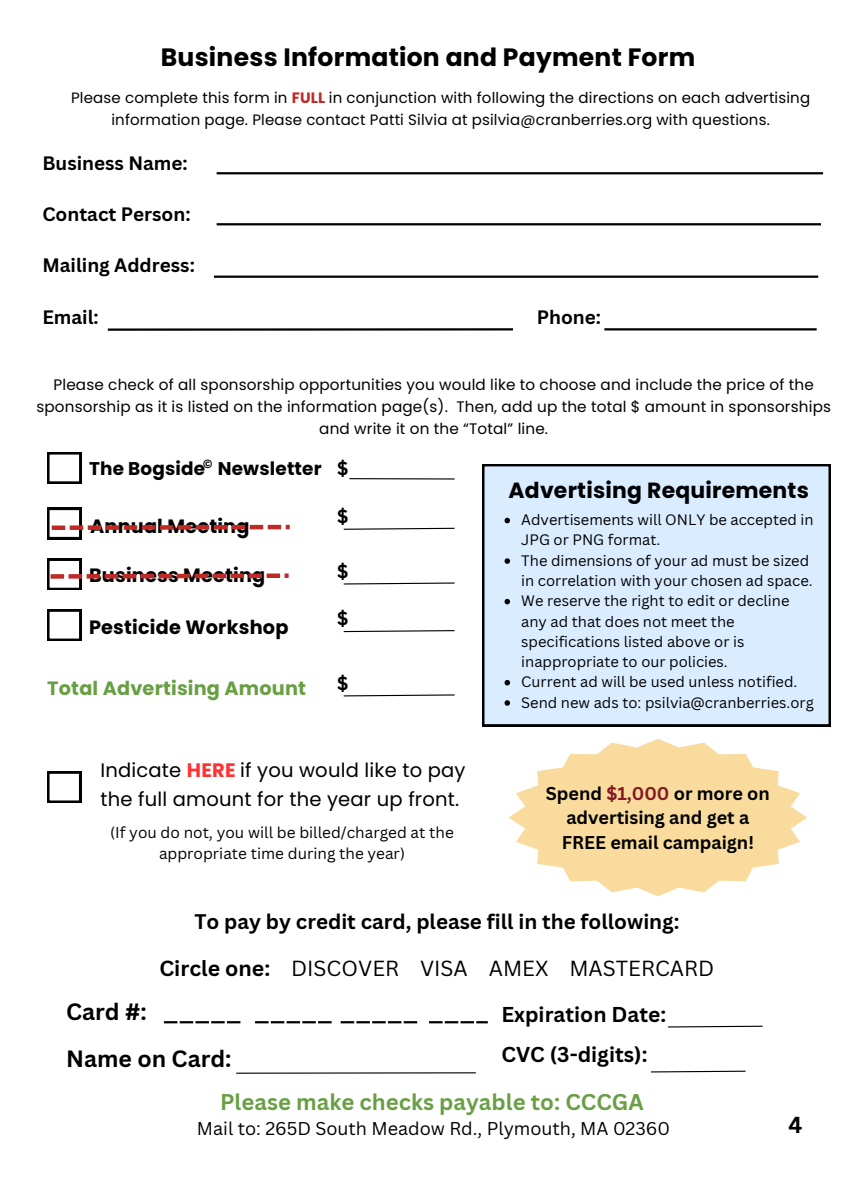
<style>
.page{position:relative;width:864px;height:1188px;background:#fff}
.page>*{position:absolute;margin:0;border:0;box-sizing:border-box;transform-origin:0 0}
.t1{font:700 25.05px "Poppins";letter-spacing:.01em;color:#000}
.t2{font:700 22.95px "Canva Sans";color:#000}
.t3{font:700 22.5px "Canva Sans";color:#000}
.t4{font:700 22.2px "Canva Sans";color:#699f44}
.t5{font:700 21.9px "Poppins";letter-spacing:.01em;color:#000}
.t6{font:21.3px "Canva Sans";color:#000}
.t7{font:700 21px "Canva Sans";color:#000}
.t8{font:700 20.55px "Canva Sans";color:#000}
.t9{font:19.5px/28.7px "Poppins";letter-spacing:.01em;color:#000}
.t10{font:700 19.2px "Poppins";letter-spacing:.01em;color:#000}
.t11{font:700 19.2px "Poppins";letter-spacing:.01em;color:#699f44}
.t12{font:700 18.9px "Canva Sans";color:#000}
.t13{font:700 18.45px "Poppins";letter-spacing:.01em;color:#000}
.t14{font:700 18.45px "Canva Sans";color:#000}
.t15{font:700 18px/24.8px "Canva Sans";color:#000;text-align:center}
.t16{font:18px "Canva Sans";color:#000}
.t17{font:15.3px/21.1px "Canva Sans";color:#000;text-align:center}
.t18{font:15.15px/22px "Poppins";letter-spacing:.01em;color:#000;text-align:center}
.t19{font:15px/21.3px "Poppins";letter-spacing:.01em;color:#000;text-align:center}
.t20{font:14.7px/20.2px "Canva Sans";color:#000}
.t21{font:700 11.7px "Canva Sans";color:#000}
.s1{font-weight:700;color:#be2b27}
.s2{font-weight:700;color:#ff3131}
.s3{color:#851924}
.s4{font-weight:700}
</style>
<div class="page">
<hr style="left:604px;top:328px;width:213px;height:2px;background:#000">
<svg style="left:47px;top:452px;width:34px;height:32px"></svg>
<hr style="left:349px;top:478px;width:106px;height:2px;background:#000">
<svg style="left:343px;top:527px;width:112px;height:3px"></svg>
<hr style="left:236px;top:1072px;width:240px;height:2px;background:#000">
<svg style="left:164px;top:1021px;width:76px;height:2px"></svg>
<svg style="left:255px;top:1021px;width:77px;height:2px"></svg>
<svg style="left:341px;top:1021px;width:76px;height:2px"></svg>
<svg style="left:429px;top:1021px;width:59px;height:2px"></svg>
<svg style="left:651px;top:1070px;width:95px;height:3px"></svg>
<svg style="left:668px;top:1025px;width:95px;height:3px"></svg>
<svg style="left:343px;top:582px;width:112px;height:3px"></svg>
<svg style="left:47px;top:610px;width:34px;height:31px"></svg>
<svg style="left:343px;top:630px;width:112px;height:3px"></svg>
<svg style="left:343px;top:694px;width:112px;height:3px"></svg>
<svg style="left:47px;top:772px;width:34px;height:31px"></svg>
<div style="left:482px;top:464px;width:349px;height:262px;background:#daecff"></div>
<hr style="left:214px;top:276px;width:604px;height:2px;background:#000">
<hr style="left:108px;top:328px;width:405px;height:3px;background:#000">
<hr style="left:217px;top:172px;width:606px;height:2px;background:#000">
<svg style="left:509px;top:739px;width:298px;height:157px;fill:#f8db9d"></svg>
<svg style="left:505px;top:518px;width:5px;height:5px"></svg>
<svg style="left:505px;top:558px;width:5px;height:6px"></svg>
<svg style="left:505px;top:599px;width:5px;height:5px"></svg>
<svg style="left:505px;top:680px;width:5px;height:5px"></svg>
<svg style="left:505px;top:700px;width:5px;height:6px"></svg>
<hr style="left:217px;top:223px;width:604px;height:2px;background:#000">
<svg style="left:47px;top:508px;width:243px;height:31px"></svg>
<svg style="left:47px;top:559px;width:242px;height:31px"></svg>
<p class="t1" style="left:161px;top:40px;width:536px">Business Information and Payment Form</p>
<h4 class="t19" style="left:71px;top:87px;width:741px">Please complete this form in <span class="s1">FULL</span> in conjunction with following the directions on each advertising information page. Please contact Patti Silvia at psilvia@cranberries.org with questions.</h4>
<h2 class="t12" style="left:42px;top:150px;width:147px">Business Name:</h2>
<h2 class="t12" style="left:42px;top:201px;width:150px">Contact Person:</h2>
<h4 class="t12" style="left:42px;top:252px;width:154px">Mailing Address:</h4>
<h4 class="t12" style="left:42px;top:304px;width:58px">Email:</h4>
<p class="t12" style="left:537px;top:304px;width:66px">Phone:</p>
<h4 class="t18" style="left:36px;top:373px;width:796px">Please check of all sponsorship opportunities you would like to choose and include the price of the sponsorship as it is listed on the information page(s). Then, add up the total $ amount in sponsorships and write it on the “Total” line.</h4>
<p class="t14" style="left:337px;top:455px;width:13px">$</p>
<h4 class="t14" style="left:337px;top:504px;width:13px">$</h4>
<p class="t21" style="left:203px;top:456px;width:11px">©</p>
<p class="t13" style="left:89px;top:456px;width:234px">The Bogside Newsletter</p>
<h2 class="t5" style="left:509px;top:475px;width:302px">Advertising Requirements</h2>
<h4 class="t20" style="left:521px;top:509px;width:294px">Advertisements will ONLY be accepted in<br>JPG or PNG format.</h4>
<h2 class="t20" style="left:521px;top:550px;width:293px">The dimensions of your ad must be sized in correlation with your chosen ad space.</h2>
<h3 class="t20" style="left:521px;top:590px;width:270px">We reserve the right to edit or decline any ad that does not meet the specifications listed above or is inappropriate to our policies.</h3>
<h1 class="t20" style="left:521px;top:671px;width:278px">Current ad will be used unless notified.</h1>
<h1 class="t20" style="left:521px;top:692px;width:294px">Send new ads to: psilvia@cranberries.org</h1>
<h1 class="t10" style="left:90px;top:513px;width:161px">Annual Meeting</h1>
<p class="t10" style="left:89px;top:562px;width:178px">Business Meeting</p>
<h2 class="t14" style="left:337px;top:558px;width:13px">$</h2>
<p class="t10" style="left:89px;top:613px;width:201px">Pesticide Workshop</p>
<p class="t14" style="left:337px;top:606px;width:13px">$</p>
<p class="t11" style="left:47px;top:675px;width:260px">Total Advertising Amount</p>
<p class="t14" style="left:337px;top:670px;width:13px">$</p>
<p class="t9" style="left:100px;top:756px;width:367px">Indicate <span class="s2">HERE</span> if you would like to pay the full amount for the year up front.</p>
<h5 class="t17" style="left:110px;top:821px;width:345px">(If you do not, you will be billed/charged at the appropriate time during the year)</h5>
<h4 class="t15" style="left:546px;top:780px;width:225px">Spend <span class="s3">$1,000</span> or more on advertising and get a<br>FREE email campaign!</h4>
<h4 class="t8" style="left:194px;top:907px;width:487px">To pay by credit card, please fill in the following:</h4>
<p class="t6" style="left:159px;top:953px;width:556px"><span class="s4">Circle one:</span> DISCOVER VISA AMEX MASTERCARD</p>
<p class="t2" style="left:66px;top:996px;width:82px">Card #:</p>
<h4 class="t2" style="left:66px;top:1043px;width:167px">Name on Card:</h4>
<h4 class="t7" style="left:501px;top:999px;width:166px">Expiration Date:</h4>
<h4 class="t7" style="left:501px;top:1039px;width:148px">CVC (3-digits):</h4>
<p class="t4" style="left:220px;top:1086px;width:425px">Please make checks payable to: CCCGA</p>
<p class="t16" style="left:197px;top:1116px;width:475px">Mail to: 265D South Meadow Rd., Plymouth, MA 02360</p>
<h5 class="t3" style="left:788px;top:1109px;width:15px">4</h5>
</div>
